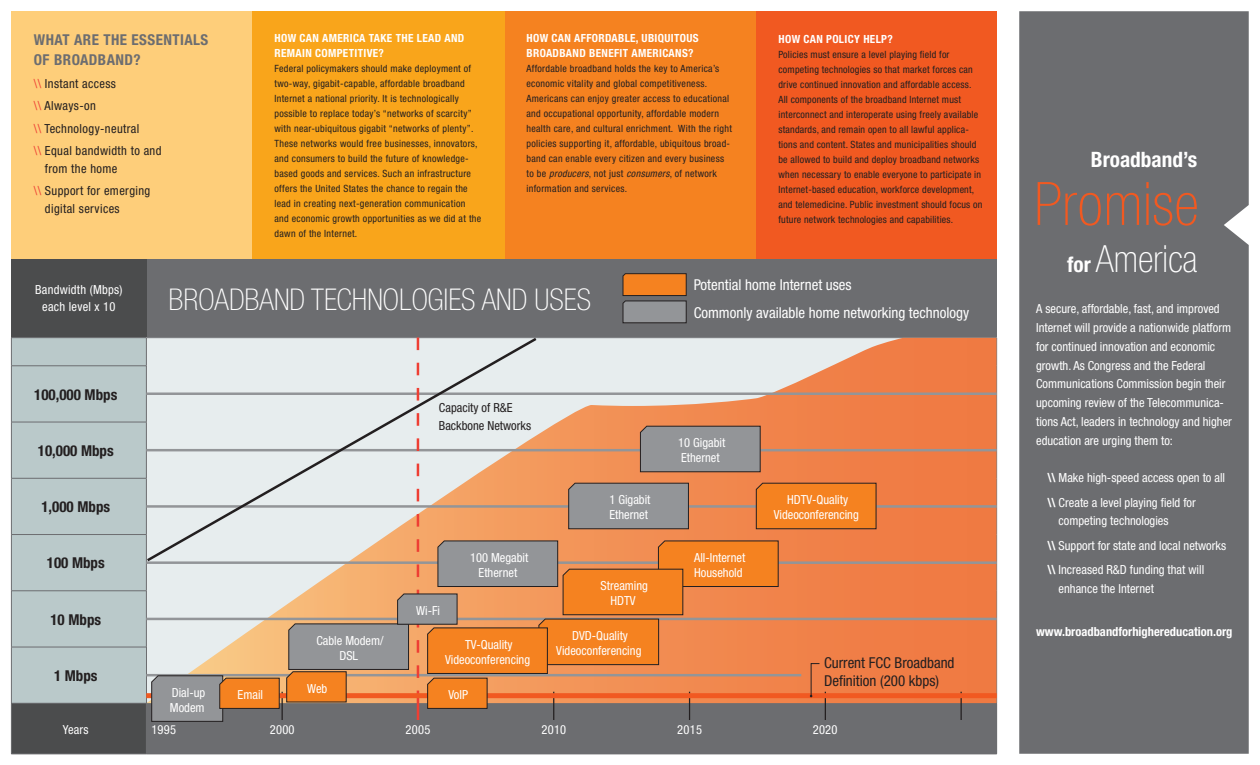
<style>
.page{position:relative;width:1260px;height:765px;background:#fff}
.page>*{position:absolute;margin:0;border:0;box-sizing:border-box;transform-origin:0 0}
.t1{font:100 condensed 60px "Helvetica Neue";letter-spacing:.01em;color:#f15921}
.t2{font:100 condensed 37.5px "Helvetica Neue";color:#fff}
.t3{font:100 condensed 30px "Helvetica Neue";color:#fff}
.t4{font:700 condensed 21.25px "Helvetica Neue";color:#fff}
.t5{font:condensed 15px/27.5px "Helvetica Neue";color:#fff}
.t6{font:700 condensed 15px "Helvetica Neue";color:#231f20}
.t7{font:condensed 15px/17.5px "Helvetica Neue";color:#231f20}
.t8{font:700 condensed 15px/20px "Helvetica Neue";letter-spacing:.03em;color:#6c6d70}
.t9{font:condensed 12.5px/15px "Helvetica Neue";color:#fff}
.t10{font:condensed 12.5px/22.5px "Helvetica Neue";letter-spacing:.03em;color:#231f20}
.t11{font:700 condensed 12.5px "Helvetica Neue";color:#fff}
.t12{font:condensed 12.5px/17.5px "Helvetica Neue";color:#231f20}
.t13{font:condensed 12.5px/17.5px "Helvetica Neue";letter-spacing:.02em;color:#fff;text-align:center}
.t14{font:700 condensed 11.25px/15px "Helvetica Neue";letter-spacing:.03em;color:#fff}
.t15{font:condensed 10px/15px "Helvetica Neue";letter-spacing:.03em;color:#231f20}
.s1{color:#ee3f34}
.s2{font-style:italic}
.s3{font-weight:700;font-size:21.25px}
.s4{font-weight:700}
</style>
<div class="page">
<div style="left:1019px;top:11px;width:230px;height:743px;background:#6c6d70"></div>
<div style="left:756px;top:11px;width:241px;height:248px;background:#f15921"></div>
<div style="left:504px;top:11px;width:252px;height:248px;background:#f58220"></div>
<div style="left:252px;top:11px;width:252px;height:248px;background:#f9a51b"></div>
<div style="left:11px;top:11px;width:241px;height:248px;background:#fece7a"></div>
<div style="left:11px;top:259px;width:986px;height:79px;background:#6c6d70"></div>
<svg style="left:622px;top:273px;width:65px;height:50px;background:#ab7d57"></svg>
<div style="left:11px;top:259px;width:135px;height:79px;background:#4b4c4d"></div>
<div style="left:12px;top:338px;width:134px;height:365px;background:#bac9ca"></div>
<div style="left:11px;top:703px;width:135px;height:51px;background:#4b4c4d"></div>
<div style="left:146px;top:703px;width:851px;height:51px;background:#6c6d70"></div>
<hr style="left:11px;top:337px;width:135px;height:1px;background:#6c6d70">
<svg style="left:11px;top:338px;width:1px;height:28px"></svg>
<svg style="left:996px;top:338px;width:1px;height:28px"></svg>
<hr style="left:996px;top:366px;width:1px;height:56px;background:#6c6d70">
<hr style="left:996px;top:422px;width:1px;height:56px;background:#6c6d70">
<hr style="left:996px;top:478px;width:1px;height:57px;background:#6c6d70">
<hr style="left:996px;top:535px;width:1px;height:56px;background:#6c6d70">
<hr style="left:996px;top:591px;width:1px;height:56px;background:#6c6d70">
<hr style="left:996px;top:647px;width:1px;height:56px;background:#6c6d70">
<hr style="left:11px;top:366px;width:136px;height:1px;background:#6c6d70">
<hr style="left:11px;top:366px;width:1px;height:56px;background:#6c6d70">
<hr style="left:11px;top:422px;width:136px;height:1px;background:#6c6d70">
<hr style="left:11px;top:422px;width:1px;height:56px;background:#6c6d70">
<hr style="left:11px;top:478px;width:136px;height:1px;background:#6c6d70">
<hr style="left:11px;top:478px;width:1px;height:56px;background:#6c6d70">
<hr style="left:11px;top:591px;width:1px;height:56px;background:#6c6d70">
<hr style="left:11px;top:647px;width:136px;height:1px;background:#6c6d70">
<hr style="left:11px;top:647px;width:1px;height:56px;background:#6c6d70">
<hr style="left:11px;top:703px;width:1px;height:51px;background:#6c6d70">
<hr style="left:11px;top:703px;width:135px;height:1px;background:#6c6d70">
<hr style="left:11px;top:754px;width:135px;height:1px;background:#6c6d70">
<hr style="left:146px;top:754px;width:851px;height:1px;background:#6c6d70">
<hr style="left:11px;top:534px;width:136px;height:1px;background:#6c6d70">
<hr style="left:11px;top:535px;width:1px;height:56px;background:#6c6d70">
<hr style="left:11px;top:591px;width:136px;height:1px;background:#6c6d70">
<div style="left:877px;top:338px;width:119px;height:365px;background:#f07b44"></div>
<hr style="left:146px;top:505px;width:851px;height:3px;background:#939598">
<hr style="left:146px;top:392px;width:851px;height:3px;background:#939598">
<hr style="left:146px;top:561px;width:851px;height:3px;background:#939598">
<hr style="left:146px;top:449px;width:851px;height:2px;background:#939598">
<hr style="left:146px;top:618px;width:851px;height:2px;background:#939598">
<svg style="left:961px;top:692px;width:1px;height:28px"></svg>
<div style="left:146px;top:693px;width:851px;height:5px;background:#f15921"></div>
<svg style="left:146px;top:338px;width:731px;height:384px;background:#d8ad8f"></svg>
<h3 class="t8" style="left:34px;top:30px;width:176px">WHAT ARE THE ESSENTIALS<br>OF BROADBAND?</h3>
<p class="t10" style="left:34px;top:72px;width:129px"><span class="s1">\\</span> Instant access<br><span class="s1">\\</span> Always-on<br><span class="s1">\\</span> Technology-neutral<br><span class="s1">\\</span> Equal bandwidth to and</p>
<p class="t10" style="left:34px;top:157px;width:118px;text-indent:11px">from the home<br><span class="s1">\\</span> Support for emerging</p>
<p class="t10" style="left:45px;top:197px;width:76px">digital services</p>
<p class="t14" style="left:275px;top:31px;width:191px">HOW CAN AMERICA TAKE THE LEAD AND<br>REMAIN COMPETITIVE?</p>
<p class="t15" style="left:275px;top:61px;width:208px">Federal policymakers should make deployment of two-way, gigabit-capable, affordable broadband Internet a national priority. It is technologically possible to replace today’s “networks of scarcity” with near-ubiquitous gigabit “networks of plenty”.<br>These networks would free businesses, innovators, and consumers to build the future of knowledge&shy;based goods and services. Such an infrastructure offers the United States the chance to regain the lead in creating next-generation communication and economic growth opportunities as we did at the dawn of the Internet.</p>
<p class="t14" style="left:527px;top:31px;width:174px">HOW CAN AFFORDABLE, UBIQUITOUS<br>BROADBAND BENEFIT AMERICANS?</p>
<p class="t15" style="left:526px;top:61px;width:207px">Affordable broadband holds the key to America’s economic vitality and global competitiveness.<br>Americans can enjoy greater access to educational and occupational opportunity, affordable modern health care, and cultural enrichment. With the right policies supporting it, affordable, ubiquitous broad&shy;band can enable every citizen and every business to be <span class="s2">producers</span>, not just <span class="s2">consumers</span>, of network information and services.</p>
<p class="t14" style="left:779px;top:31px;width:116px">HOW CAN POLICY HELP?</p>
<p class="t15" style="left:779px;top:47px;width:205px">Policies must ensure a level playing field for competing technologies so that market forces can drive continued innovation and affordable access.<br>All components of the broadband Internet must interconnect and interoperate using freely available standards, and remain open to all lawful applica&shy;tions and content. States and municipalities should be allowed to build and deploy broadband networks when necessary to enable everyone to participate in Internet-based education, workforce development, and telemedicine. Public investment should focus on future network technologies and capabilities.</p>
<p class="t13" style="left:35px;top:281px;width:89px">Bandwidth (Mbps) each level x 10</p>
<h3 class="t6" style="left:34px;top:385px;width:85px">100,000 Mbps</h3>
<h3 class="t6" style="left:38px;top:442px;width:77px">10,000 Mbps</h3>
<h3 class="t6" style="left:41px;top:498px;width:70px">1,000 Mbps</h3>
<h3 class="t6" style="left:47px;top:554px;width:59px">100 Mbps</h3>
<h3 class="t6" style="left:50px;top:610px;width:52px">10 Mbps</h3>
<h3 class="t6" style="left:54px;top:667px;width:45px">1 Mbps</h3>
<p class="t9" style="left:63px;top:722px;width:27px">Years</p>
<h3 class="t3" style="left:168px;top:283px;width:424px">BROADBAND TECHNOLOGIES AND USES</h3>
<h3 class="t5" style="left:694px;top:271px;width:277px">Potential home Internet uses<br>Commonly available home networking technology</h3>
<p class="t9" style="left:170px;top:685px;width:37px">Dial-up<br>Modem</p>
<p class="t9" style="left:238px;top:687px;width:27px">Email</p>
<p class="t9" style="left:316px;top:633px;width:69px;text-align:center">Cable Modem/<br>DSL</p>
<p class="t9" style="left:307px;top:681px;width:22px">Web</p>
<p class="t12" style="left:439px;top:399px;width:94px">Capacity of R&amp;E<br>Backbone Networks</p>
<p class="t9" style="left:416px;top:603px;width:25px">Wi-Fi</p>
<p class="t9" style="left:470px;top:550px;width:60px;text-align:center">100 Megabit<br>Ethernet</p>
<p class="t9" style="left:445px;top:637px;width:87px;text-align:center">TV-Quality<br>Videoconferencing</p>
<p class="t9" style="left:448px;top:687px;width:21px">VoIP</p>
<p class="t9" style="left:609px;top:492px;width:43px">1 Gigabit<br>Ethernet</p>
<p class="t9" style="left:601px;top:578px;width:49px;text-align:center">Streaming<br>HDTV</p>
<p class="t9" style="left:556px;top:628px;width:87px;text-align:center">DVD-Quality<br>Videoconferencing</p>
<p class="t9" style="left:678px;top:435px;width:49px">10 Gigabit<br>Ethernet</p>
<p class="t9" style="left:694px;top:550px;width:53px">All-Internet<br>Household</p>
<p class="t9" style="left:774px;top:492px;width:87px;text-align:center">HDTV-Quality<br>Videoconferencing</p>
<h3 class="t7" style="left:824px;top:654px;width:132px">Current FCC Broadband<br>Definition (200 kbps)</h3>
<p class="t9" style="left:151px;top:722px;width:26px">1995</p>
<p class="t9" style="left:270px;top:722px;width:26px">2000</p>
<p class="t9" style="left:406px;top:722px;width:26px">2005</p>
<p class="t9" style="left:542px;top:722px;width:26px">2010</p>
<p class="t9" style="left:677px;top:722px;width:26px">2015</p>
<p class="t9" style="left:813px;top:722px;width:26px">2020</p>
<h3 class="t4" style="left:1091px;top:147px;width:108px">Broadband’s</h3>
<h1 class="t1" style="left:1034px;top:170px;width:166px">Promise</h1>
<h2 class="t2" style="left:1067px;top:238px;width:132px"><span class="s3">for</span> America</h2>
<p class="t9" style="left:1036px;top:300px;width:197px;line-height:18.8px">A secure, affordable, fast, and improved Internet will provide a nationwide platform for continued innovation and economic growth. As Congress and the Federal Communications Commission begin their upcoming review of the Telecommunica&shy;tions Act, leaders in technology and higher education are urging them to:</p>
<p class="t9" style="left:1047px;top:466px;width:179px;line-height:24.4px"><span class="s4">\\</span> Make high-speed access open to all <span class="s4">\\</span> Create a level playing field for</p>
<p class="t9" style="left:1047px;top:509px;width:180px;line-height:24.4px;text-indent:11px">competing technologies<br><span class="s4">\\</span> Support for state and local networks <span class="s4">\\</span> Increased R&amp;D funding that will</p>
<p class="t9" style="left:1059px;top:581px;width:97px">enhance the Internet</p>
<p class="t11" style="left:1036px;top:624px;width:198px">www.broadbandforhighereducation.org</p>
</div>
